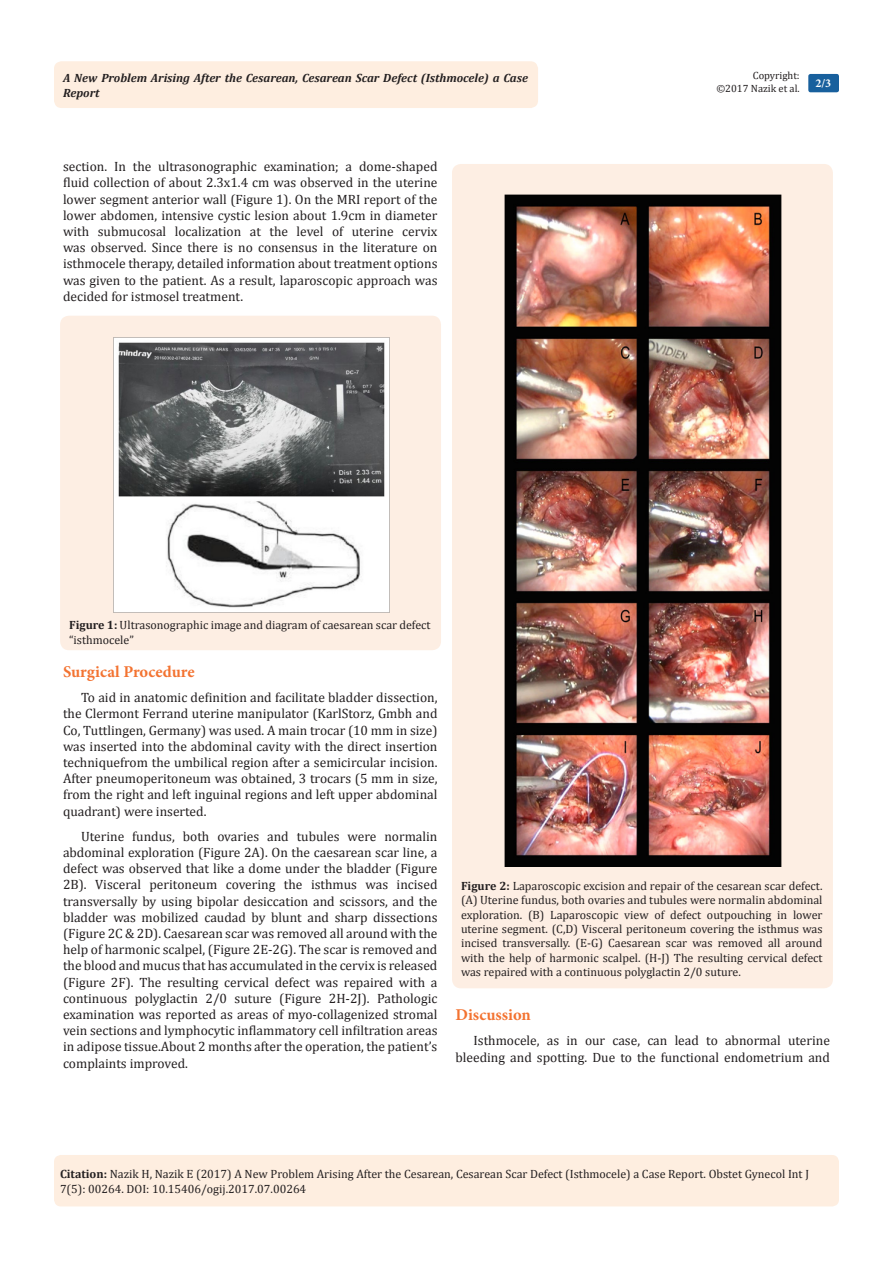
<style>
.page{position:relative;width:893px;height:1263px;background:#fff}
.page>*{position:absolute;margin:0;border:0;box-sizing:border-box;transform-origin:0 0}
.List_Paragraph{font:700 16.5px "Minion Pro";color:#f37331}
.t1{font:13.5px/16.2px "Cambria";color:#231f20;text-align:justify}
.Citation{font:12px/14.4px "Cambria";color:#231f20}
.t2{font:italic 700 12px/14.4px "Cambria";color:#231f20}
.t3{font:700 12px "Minion Pro";color:#fff}
.t4{font:10.5px/12.6px "Cambria";color:#231f20;text-align:right}
.s1{font-weight:700}
</style>
<div class="page">
<div style="left:54px;top:1155px;width:785px;height:51px;background:#feeee0;border-radius:7px"></div>
<div style="left:54px;top:61px;width:484px;height:47px;background:#feeee0;border-radius:8px"></div>
<div style="left:808px;top:74px;width:31px;height:18px;background:#18609d;border-radius:2px"></div>
<div style="left:60px;top:316px;width:381px;height:334px;background:#fdeee3;border-radius:9px"></div>
<img style="left:114px;top:337px;width:276px;height:276px">
<div style="left:452px;top:164px;width:381px;height:824px;background:#fdeee3;border-radius:9px"></div>
<img style="left:505px;top:194px;width:276px;height:673px">
<p class="t4" style="left:716px;top:69px;width:85px">Copyright:<br>©2017 Nazik et al.</p>
<p class="t2" style="left:63px;top:70px;width:466px">A New Problem Arising After the Cesarean, Cesarean Scar Defect (Isthmocele) a Case<br>Report</p>
<p class="t3" style="left:815px;top:75px;width:17px">2/3</p>
<p class="t1" style="left:63px;top:158px;width:376px">section. In the ultrasonographic examination; a dome-shaped fluid collection of about 2.3x1.4 cm was observed in the uterine lower segment anterior wall (Figure 1). On the MRI report of the lower abdomen, intensive cystic lesion about 1.9cm in diameter with submucosal localization at the level of uterine cervix was observed. Since there is no consensus in the literature on isthmocele therapy, detailed information about treatment options was given to the patient. As a result, laparoscopic approach was decided for istmosel treatment.</p>
<p class="Citation" style="left:69px;top:618px;width:363px"><span class="s1">Figure 1:</span> Ultrasonographic image and diagram of caesarean scar defect “isthmocele”</p>
<p class="List_Paragraph" style="left:63px;top:660px;width:133px">Surgical Procedure</p>
<p class="t1" style="left:63px;top:689px;width:376px;text-indent:18px">To aid in anatomic definition and facilitate bladder dissection, the Clermont Ferrand uterine manipulator (KarlStorz, Gmbh and Co, Tuttlingen, Germany) was used. A main trocar (10 mm in size) was inserted into the abdominal cavity with the direct insertion techniquefrom the umbilical region after a semicircular incision.<br>After pneumoperitoneum was obtained, 3 trocars (5 mm in size, from the right and left inguinal regions and left upper abdominal quadrant) were inserted.</p>
<p class="t1" style="left:63px;top:828px;width:376px;text-indent:18px">Uterine fundus, both ovaries and tubules were normalin abdominal exploration (Figure 2A). On the caesarean scar line, a defect was observed that like a dome under the bladder (Figure 2B). Visceral peritoneum covering the isthmus was incised transversally by using bipolar desiccation and scissors, and the bladder was mobilized caudad by blunt and sharp dissections (Figure 2C &amp; 2D). Caesarean scar was removed all around with the help of harmonic scalpel, (Figure 2E-2G). The scar is removed and the blood and mucus that has accumulated in the cervix is released (Figure 2F). The resulting cervical defect was repaired with a continuous polyglactin 2/0 suture (Figure 2H-2J). Pathologic examination was reported as areas of myo-collagenized stromal vein sections and lymphocytic inflammatory cell infiltration areas in adipose tissue.About 2 months after the operation, the patient’s complaints improved.</p>
<p class="Citation" style="left:461px;top:878px;width:363px;text-align:justify"><span class="s1">Figure 2:</span> Laparoscopic excision and repair of the cesarean scar defect. (A) Uterine fundus, both ovaries and tubules were normalin abdominal exploration. (B) Laparoscopic view of defect outpouching in lower uterine segment. (C,D) Visceral peritoneum covering the isthmus was incised transversally. (E-G) Caesarean scar was removed all around with the help of harmonic scalpel. (H-J) The resulting cervical defect was repaired with a continuous polyglactin 2/0 suture.</p>
<p class="List_Paragraph" style="left:455px;top:1003px;width:77px">Discussion</p>
<p class="t1" style="left:455px;top:1032px;width:376px;text-align:right">Isthmocele, as in our case, can lead to abnormal uterine bleeding and spotting. Due to the functional endometrium and</p>
<p class="Citation" style="left:60px;top:1167px;width:750px"><span class="s1">Citation:</span> Nazik H, Nazik E (2017) A New Problem Arising After the Cesarean, Cesarean Scar Defect (Isthmocele) a Case Report. Obstet Gynecol Int J<br>7(5): 00264. DOI: 10.15406/ogij.2017.07.00264</p>
</div>
